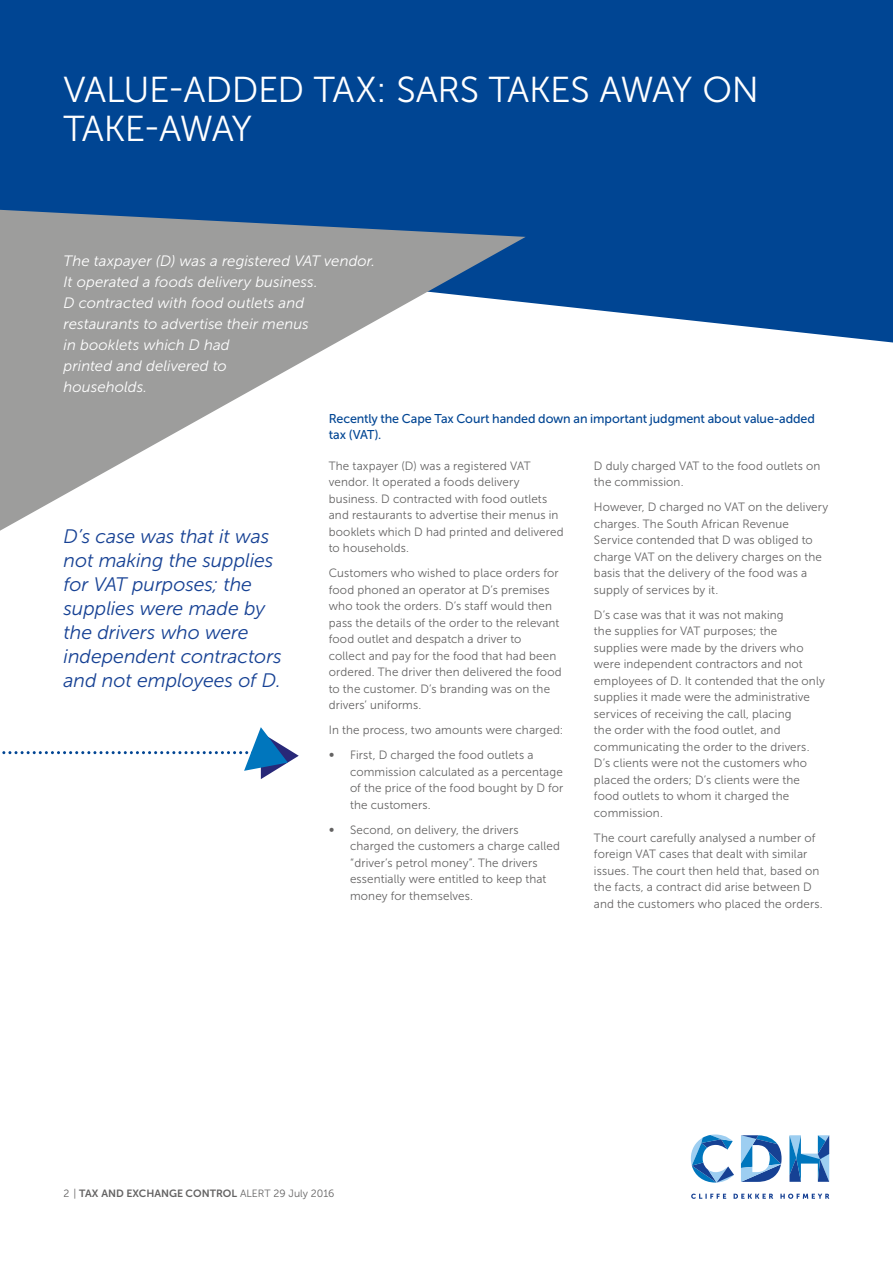
<style>
.page{position:relative;width:893px;height:1263px;background:#fff}
.page>*{position:absolute;margin:0;border:0;box-sizing:border-box;transform-origin:0 0}
.t1{font:36px/39px "Museo Sans 300";letter-spacing:-.015em;color:#fff}
.t2{font:italic 19.5px/24px "Museo Sans 300";letter-spacing:-.005em;color:#164194}
.t3{font:italic 15px/21px "Museo Sans 300";color:#fff}
.t4{font:12.75px/16.5px "Museo Sans 500";letter-spacing:-.01em;color:#014593}
.t5{font:12px/16.5px "Museo Sans 300";letter-spacing:.015em;color:#646363}
.t6{font:10.5px "Museo Sans 700";color:#646363}
.s1{font-family:"Museo Sans 300"}
</style>
<div class="page">
<div style="left:0;top:0;width:892px;height:343px;background:#004593"></div>
<svg style="left:0;top:210px;width:525px;height:321px;fill:#9d9d9c"></svg>
<svg style="left:691px;top:1194px;width:138px;height:5px"></svg>
<svg style="left:789px;top:1135px;width:40px;height:47px"></svg>
<svg style="left:691px;top:1135px;width:43px;height:48px"></svg>
<svg style="left:741px;top:1135px;width:40px;height:47px"></svg>
<svg style="left:2px;top:727px;width:297px;height:52px"></svg>
<h1 class="t1" style="left:64px;top:74px;width:696px">VALUE-ADDED TAX: SARS TAKES AWAY ON<br>TAKE-AWAY</h1>
<p class="t3" style="left:64px;top:252px;width:313px">The taxpayer (D) was a registered VAT vendor.<br>It operated a foods delivery business.<br>D contracted with food outlets and restaurants to advertise their menus<br>in booklets which D had<br>printed and delivered to<br>households.</p>
<h2 class="t2" style="left:64px;top:527px;width:220px">D’s case was that it was not making the supplies for VAT purposes; the supplies were made by the drivers who were independent contractors and not employees of D.</h2>
<p class="t4" style="left:329px;top:411px;width:487px">Recently the Cape Tax Court handed down an important judgment about value-added tax (VAT).</p>
<p class="t5" style="left:329px;top:459px;width:236px">The taxpayer (D) was a registered VAT vendor. It operated a foods delivery business. D contracted with food outlets and restaurants to advertise their menus in booklets which D had printed and delivered to households.</p>
<p class="t5" style="left:329px;top:566px;width:234px">Customers who wished to place orders for food phoned an operator at D’s premises who took the orders. D’s staff would then pass the details of the order to the relevant food outlet and despatch a driver to<br>collect and pay for the food that had been ordered. The driver then delivered the food to the customer. D’s branding was on the drivers’ uniforms.</p>
<p class="t5" style="left:329px;top:719px;width:236px;line-height:25px">In the process, two amounts were charged: ∞</p>
<p class="t5" style="left:350px;top:748px;width:215px">First, D charged the food outlets a commission calculated as a percentage of the price of the food bought by D for the customers.</p>
<p class="t5" style="left:329px;top:823px;width:7px">∞</p>
<p class="t5" style="left:350px;top:823px;width:211px">Second, on delivery, the drivers charged the customers a charge called “driver’s petrol money”. The drivers essentially were entitled to keep that money for themselves.</p>
<p class="t5" style="left:594px;top:459px;width:228px">D duly charged VAT to the food outlets on the commission.</p>
<p class="t5" style="left:594px;top:500px;width:236px">However, D charged no VAT on the delivery charges. The South African Revenue Service contended that D was obliged to charge VAT on the delivery charges on the basis that the delivery of the food was a supply of services by it.</p>
<p class="t5" style="left:594px;top:608px;width:232px">D’s case was that it was not making<br>the supplies for VAT purposes; the<br>supplies were made by the drivers who were independent contractors and not employees of D. It contended that the only supplies it made were the administrative services of receiving the call, placing<br>the order with the food outlet, and communicating the order to the drivers.<br>D’s clients were not the customers who placed the orders; D’s clients were the food outlets to whom it charged the commission.</p>
<p class="t5" style="left:594px;top:831px;width:230px">The court carefully analysed a number of foreign VAT cases that dealt with similar issues. The court then held that, based on the facts, a contract did arise between D and the customers who placed the orders.</p>
<p class="t6" style="left:64px;top:1189px;width:272px"><span class="s1">2 |</span> TAX AND EXCHANGE CONTROL <span class="s1">ALERT 29 July 2016</span></p>
</div>
